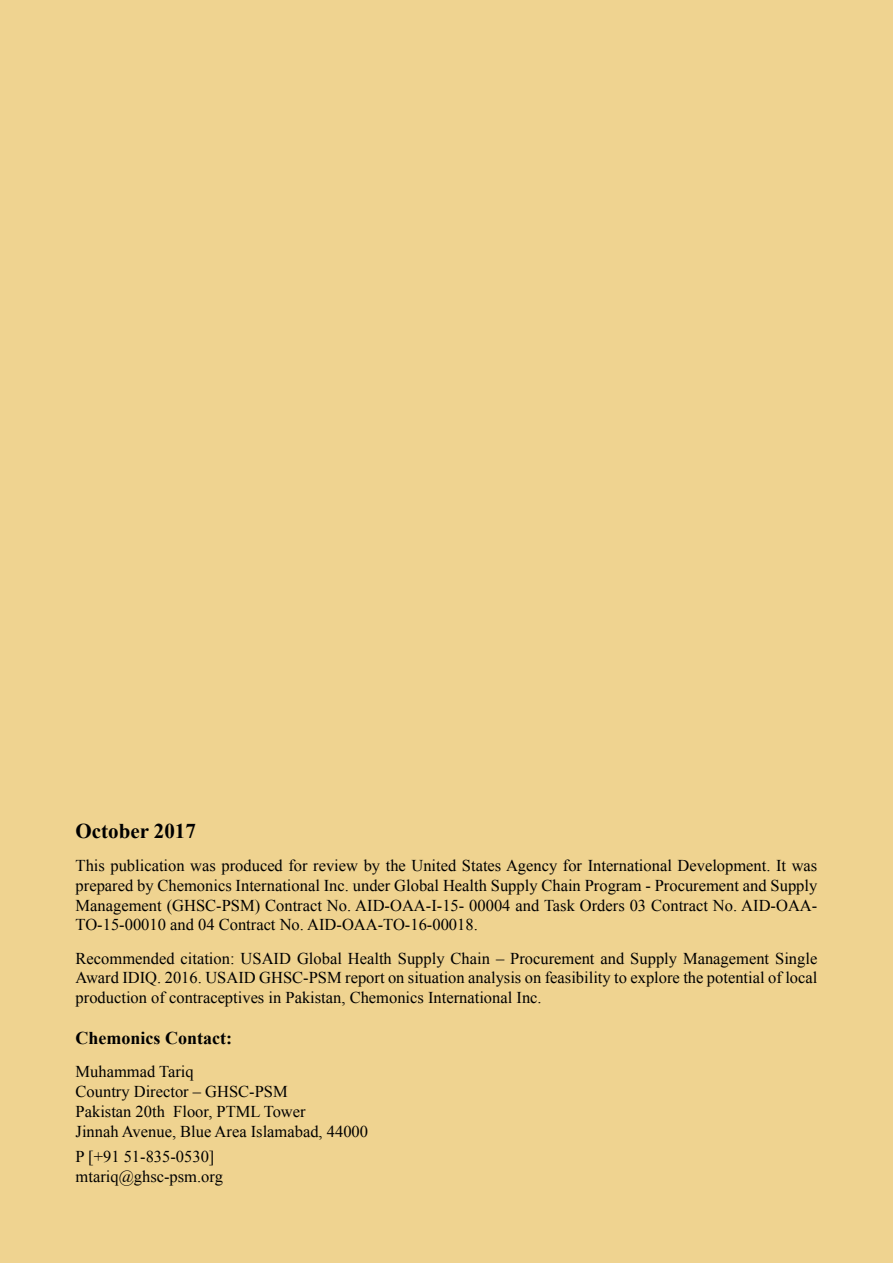
<style>
.page{position:relative;width:893px;height:1263px;background:#efd390}
.page>*{position:absolute;margin:0;border:0;box-sizing:border-box;transform-origin:0 0}
.t1{font:700 21px "Times New Roman";color:#000}
.t2{font:700 18px "Times New Roman";color:#000}
.t3{font:16.5px/19.8px "Times New Roman";color:#000;text-align:justify}
</style>
<div class="page">
<p class="t1" style="left:76px;top:816px;width:122px">October 2017</p>
<p class="t3" style="left:76px;top:855px;width:743px">This publication was produced for review by the United States Agency for International Development. It was prepared by Chemonics International Inc. under Global Health Supply Chain Program - Procurement and Supply Management (GHSC-PSM) Contract No. AID-OAA-I-15- 00004 and Task Orders 03 Contract No. AID-OAA-TO-15-00010 and 04 Contract No. AID-OAA-TO-16-00018.</p>
<p class="t3" style="left:76px;top:948px;width:743px">Recommended citation: USAID Global Health Supply Chain – Procurement and Supply Management Single Award IDIQ. 2016. USAID GHSC-PSM report on situation analysis on feasibility to explore the potential of local production of contraceptives in Pakistan, Chemonics International Inc.</p>
<p class="t2" style="left:76px;top:1025px;width:158px">Chemonics Contact:</p>
<p class="t3" style="left:76px;top:1061px;width:294px;text-align:left">Muhammad Tariq<br>Country Director – GHSC-PSM<br>Pakistan 20th Floor, PTML Tower<br>Jinnah Avenue, Blue Area Islamabad, 44000</p>
<p class="t3" style="left:76px;top:1146px;width:149px">P [+91 51-835-0530] mtariq@ghsc-psm.org</p>
</div>
